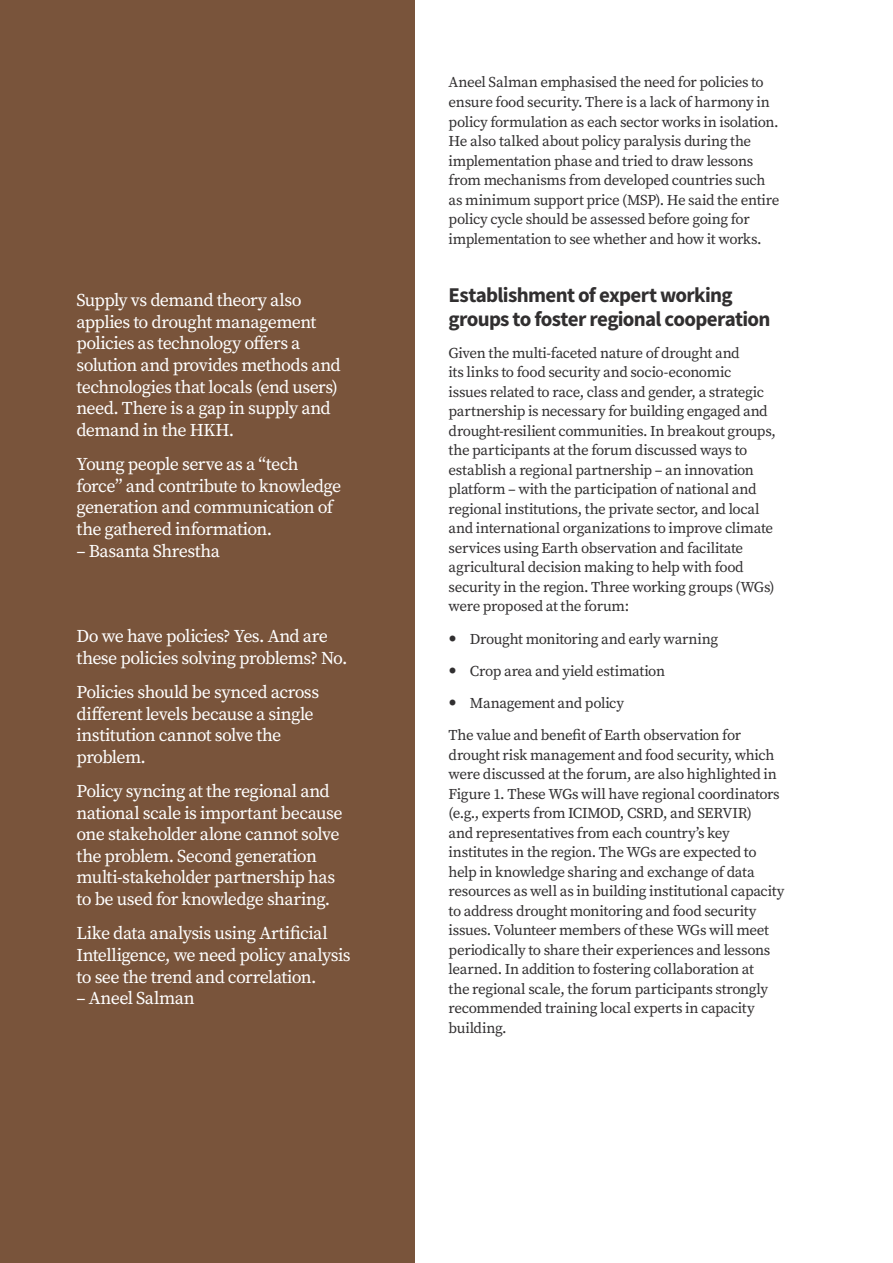
<style>
.page{position:relative;width:893px;height:1263px;background:#fff}
.page>*{position:absolute;margin:0;border:0;box-sizing:border-box;transform-origin:0 0}
.Head_II{font:700 21px/24px "Source Sans Pro";letter-spacing:-.03em;color:#312f30}
.BODY{font:18px/21.6px "Source Serif Pro";letter-spacing:-.035em;color:#fff}
.BODY-2{font:15px/19.5px "Source Serif Pro";letter-spacing:-.025em;color:#312f30}
</style>
<div class="page">
<div style="left:0;top:0;width:415px;height:1263px;background:#79543b"></div>
<p class="BODY" style="left:77px;top:289px;width:266px">Supply vs demand theory also applies to drought management policies as technology offers a solution and provides methods and technologies that locals (end users) need. There is a gap in supply and demand in the HKH.</p>
<p class="BODY" style="left:77px;top:453px;width:266px">Young people serve as a “tech force” and contribute to knowledge generation and communication of the gathered information.</p>
<p class="BODY" style="left:77px;top:540px;width:145px">– Basanta Shrestha</p>
<p class="BODY" style="left:77px;top:625px;width:273px">Do we have policies? Yes. And are these policies solving problems? No.</p>
<p class="BODY" style="left:77px;top:681px;width:244px">Policies should be synced across different levels because a single institution cannot solve the problem.</p>
<p class="BODY" style="left:77px;top:780px;width:268px">Policy syncing at the regional and national scale is important because one stakeholder alone cannot solve the problem. Second generation multi-stakeholder partnership has to be used for knowledge sharing.</p>
<p class="BODY" style="left:77px;top:923px;width:276px">Like data analysis using Artificial<br>Intelligence, we need policy analysis to see the trend and correlation.</p>
<p class="BODY" style="left:77px;top:987px;width:120px">– Aneel Salman</p>
<p class="BODY-2" style="left:449px;top:73px;width:332px">Aneel Salman emphasised the need for policies to ensure food security. There is a lack of harmony in policy formulation as each sector works in isolation.<br>He also talked about policy paralysis during the implementation phase and tried to draw lessons from mechanisms from developed countries such as minimum support price (MSP). He said the entire policy cycle should be assessed before going for implementation to see whether and how it works.</p>
<p class="Head_II" style="left:449px;top:282px;width:323px">Establishment of expert working groups to foster regional cooperation</p>
<p class="BODY-2" style="left:449px;top:343px;width:329px">Given the multi-faceted nature of drought and<br>its links to food security and socio-economic<br>issues related to race, class and gender, a strategic partnership is necessary for building engaged and drought-resilient communities. In breakout groups, the participants at the forum discussed ways to establish a regional partnership – an innovation platform – with the participation of national and regional institutions, the private sector, and local and international organizations to improve climate services using Earth observation and facilitate agricultural decision making to help with food security in the region. Three working groups (WGs) were proposed at the forum:</p>
<p class="BODY-2" style="left:470px;top:629px;width:250px">Drought monitoring and early warning</p>
<p class="BODY-2" style="left:470px;top:661px;width:197px">Crop area and yield estimation</p>
<p class="BODY-2" style="left:470px;top:693px;width:156px">Management and policy</p>
<p class="BODY-2" style="left:449px;top:726px;width:337px">The value and benefit of Earth observation for drought risk management and food security, which were discussed at the forum, are also highlighted in Figure 1. These WGs will have regional coordinators (e.g., experts from ICIMOD, CSRD, and SERVIR)<br>and representatives from each country’s key institutes in the region. The WGs are expected to help in knowledge sharing and exchange of data resources as well as in building institutional capacity to address drought monitoring and food security issues. Volunteer members of these WGs will meet periodically to share their experiences and lessons learned. In addition to fostering collaboration at<br>the regional scale, the forum participants strongly recommended training local experts in capacity building.</p>
</div>
